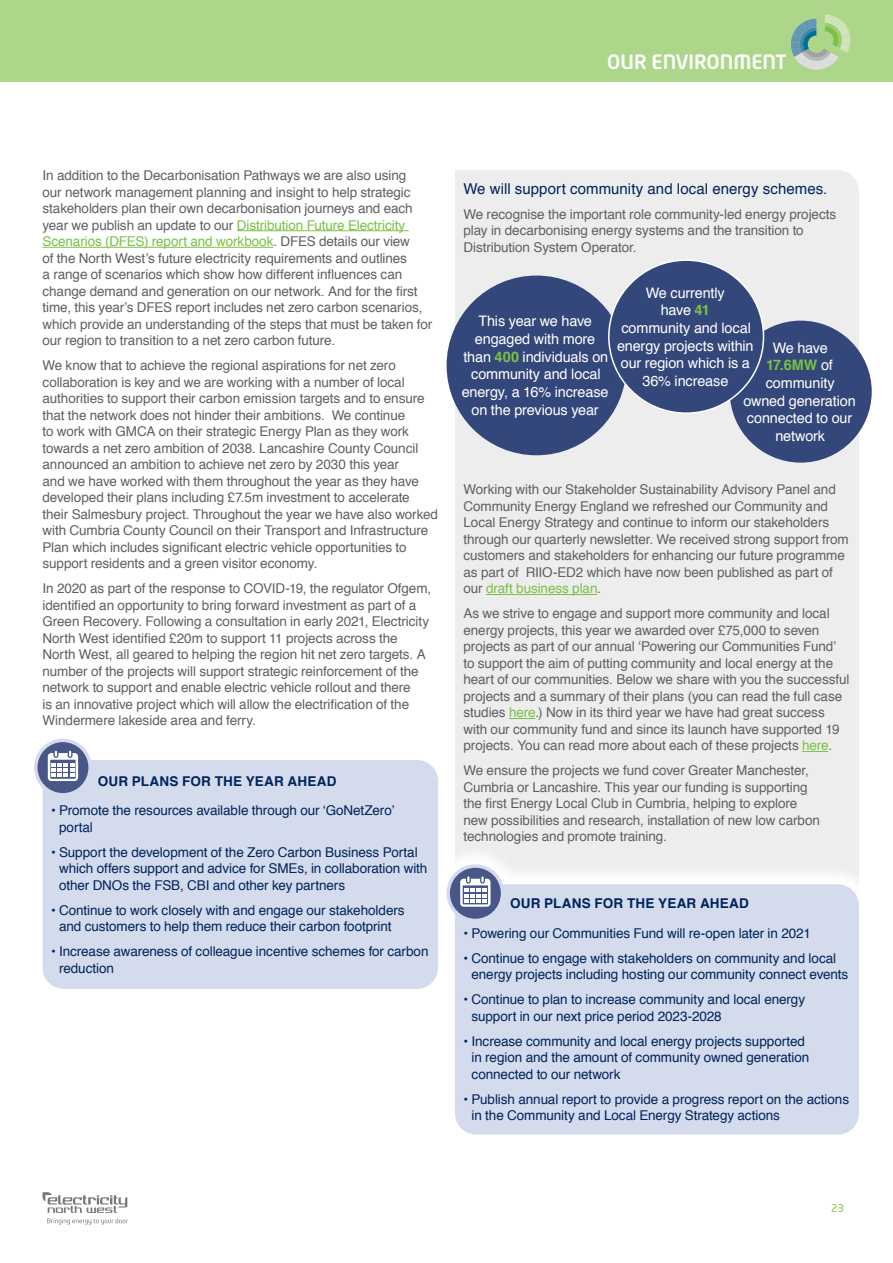
<style>
.page{position:relative;width:893px;height:1263px;background:#fff}
.page>*{position:absolute;margin:0;border:0;box-sizing:border-box;transform-origin:0 0}
.t1{font:500 19.5px "Neo Tech Std";color:#fff}
.t2{font:15px "Helvetica";letter-spacing:.005em;color:#00245d}
.t3{font:14.4px/17.7px "Helvetica";letter-spacing:-.01em;color:#fff;text-align:center}
.t4{font:13.5px/16.5px "Helvetica";letter-spacing:-.005em;color:#5f6062}
.t5{font:13.5px/16.5px "Helvetica";letter-spacing:-.005em;color:#00245d}
.t6{font:700 13.5px "Helvetica";letter-spacing:.015em;color:#00245d}
.t7{font:10.5px "Neo Tech Std";color:#7ac143}
.s1{color:#7ac143}
.s2{font-weight:700;color:#7ac143}
</style>
<div class="page">
<div style="left:455px;top:170px;width:404px;height:674px;background:#ededee"></div>
<div style="left:426px;top:844px;width:453px;height:311px;background:linear-gradient(to right,#f8f8f9,#f5f5f6)"></div>
<div style="left:455px;top:884px;width:404px;height:250px;background:#d4dbec"></div>
<svg style="left:448px;top:866px;width:55px;height:54px"></svg>
<div style="left:446px;top:864px;width:58px;height:58px;border:3px solid #d4dbec;border-radius:50%"></div>
<svg style="left:460px;top:876px;width:30px;height:31px"></svg>
<div style="left:730px;top:321px;width:142px;height:142px;background:#34477a;border-radius:50%"></div>
<div style="left:447px;top:276px;width:179px;height:179px;background:#34477a;border-radius:50%"></div>
<div style="left:609px;top:260px;width:154px;height:153px;background:#34477a;border-radius:50%"></div>
<hr style="left:486px;top:594px;width:111px;height:1px;background:#7ac143">
<svg style="left:509px;top:718px;width:26px;height:1px"></svg>
<svg style="left:802px;top:751px;width:26px;height:1px"></svg>
<div style="left:43px;top:760px;width:395px;height:229px;background:#d4dbec"></div>
<svg style="left:36px;top:740px;width:54px;height:55px"></svg>
<div style="left:34px;top:739px;width:58px;height:57px;border:3px solid #d4dbec;border-radius:50%"></div>
<svg style="left:48px;top:751px;width:30px;height:30px"></svg>
<hr style="left:237px;top:230px;width:172px;height:1px;background:#7ac143">
<hr style="left:43px;top:247px;width:230px;height:1px;background:#7ac143">
<svg style="left:43px;top:1192px;width:85px;height:32px"></svg>
<div style="left:0;top:0;width:893px;height:81px;background:#aed68a"></div>
<svg style="left:791px;top:14px;width:59px;height:56px"></svg>
<h1 class="t1" style="left:607px;top:49px;width:181px">OUR ENVIRONMENT</h1>
<p class="t4" style="left:43px;top:168px;width:391px">In addition to the Decarbonisation Pathways we are also using<br>our network management planning and insight to help strategic stakeholders plan their own decarbonisation journeys and each year we publish an update to our <span class="s1">Distribution Future Electricity Scenarios (DFES) report and workbook</span>. DFES details our view<br>of the North West’s future electricity requirements and outlines<br>a range of scenarios which show how different influences can change demand and generation on our network. And for the first time, this year’s DFES report includes net zero carbon scenarios, which provide an understanding of the steps that must be taken for our region to transition to a net zero carbon future.</p>
<p class="t4" style="left:43px;top:358px;width:397px">We know that to achieve the regional aspirations for net zero collaboration is key and we are working with a number of local authorities to support their carbon emission targets and to ensure that the network does not hinder their ambitions. We continue<br>to work with GMCA on their strategic Energy Plan as they work towards a net zero ambition of 2038. Lancashire County Council announced an ambition to achieve net zero by 2030 this year<br>and we have worked with them throughout the year as they have developed their plans including £7.5m investment to accelerate their Salmesbury project. Throughout the year we have also worked with Cumbria County Council on their Transport and Infrastructure Plan which includes significant electric vehicle opportunities to support residents and a green visitor economy.</p>
<p class="t4" style="left:43px;top:581px;width:390px">In 2020 as part of the response to COVID-19, the regulator Ofgem, identified an opportunity to bring forward investment as part of a Green Recovery. Following a consultation in early 2021, Electricity North West identified £20m to support 11 projects across the North West, all geared to helping the region hit net zero targets. A number of the projects will support strategic reinforcement of the network to support and enable electric vehicle rollout and there<br>is an innovative project which will allow the electrification of the Windermere lakeside area and ferry.</p>
<p class="t6" style="left:98px;top:770px;width:240px">OUR PLANS FOR THE YEAR AHEAD</p>
<p class="t5" style="left:59px;top:803px;width:337px;text-indent:-8px">• Promote the resources available through our ‘GoNetZero’ portal</p>
<p class="t5" style="left:59px;top:844px;width:370px;text-indent:-8px">• Support the development of the Zero Carbon Business Portal which offers support and advice for SMEs, in collaboration with other DNOs the FSB, CBI and other key partners</p>
<p class="t5" style="left:51px;top:902px;width:355px;text-align:center">• Continue to work closely with and engage our stakeholders and customers to help them reduce their carbon footprint</p>
<p class="t5" style="left:59px;top:944px;width:371px;text-indent:-8px">• Increase awareness of colleague incentive schemes for carbon reduction</p>
<p class="t2" style="left:463px;top:177px;width:365px">We will support community and local energy schemes.</p>
<p class="t4" style="left:463px;top:206px;width:374px">We recognise the important role community-led energy projects play in decarbonising energy systems and the transition to<br>Distribution System Operator.</p>
<p class="t3" style="left:462px;top:313px;width:148px">This year we have engaged with more than <span class="s2">400</span> individuals on community and local energy, a 16% increase on the previous year</p>
<p class="t3" style="left:617px;top:284px;width:138px">We currently<br>have <span class="s2">41<br></span>community and local energy projects within our region which is a<br>36% increase</p>
<p class="t3" style="left:743px;top:339px;width:114px">We have<br><span class="s2">17.6MW</span> of community owned generation connected to our network</p>
<p class="t4" style="left:463px;top:482px;width:387px">Working with our Stakeholder Sustainability Advisory Panel and Community Energy England we refreshed our Community and Local Energy Strategy and continue to inform our stakeholders through our quarterly newsletter. We received strong support from customers and stakeholders for enhancing our future programme as part of RIIO-ED2 which have now been published as part of our <span class="s1">draft business plan</span>.</p>
<p class="t4" style="left:463px;top:606px;width:387px">As we strive to engage and support more community and local energy projects, this year we awarded over £75,000 to seven projects as part of our annual ‘Powering our Communities Fund’ to support the aim of putting community and local energy at the heart of our communities. Below we share with you the successful projects and a summary of their plans (you can read the full case studies <span class="s1">here</span>.) Now in its third year we have had great success with our community fund and since its launch have supported 19 projects. You can read more about each of these projects <span class="s1">here</span>.</p>
<p class="t4" style="left:463px;top:763px;width:358px">We ensure the projects we fund cover Greater Manchester, Cumbria or Lancashire. This year our funding is supporting the first Energy Local Club in Cumbria, helping to explore new possibilities and research, installation of new low carbon technologies and promote training.</p>
<p class="t6" style="left:510px;top:893px;width:240px">OUR PLANS FOR THE YEAR AHEAD</p>
<p class="t5" style="left:463px;top:925px;width:349px">• Powering our Communities Fund will re-open later in 2021</p>
<p class="t5" style="left:471px;top:950px;width:378px;text-indent:-8px">• Continue to engage with stakeholders on community and local energy projects including hosting our community connect events</p>
<p class="t5" style="left:471px;top:992px;width:335px;text-indent:-8px">• Continue to plan to increase community and local energy support in our next price period 2023-2028</p>
<p class="t5" style="left:471px;top:1033px;width:339px;text-indent:-8px">• Increase community and local energy projects supported in region and the amount of community owned generation connected to our network</p>
<p class="t5" style="left:471px;top:1091px;width:379px;text-indent:-8px">• Publish annual report to provide a progress report on the actions in the Community and Local Energy Strategy actions</p>
<p class="t7" style="left:831px;top:1202px;width:14px">23</p>
</div>
